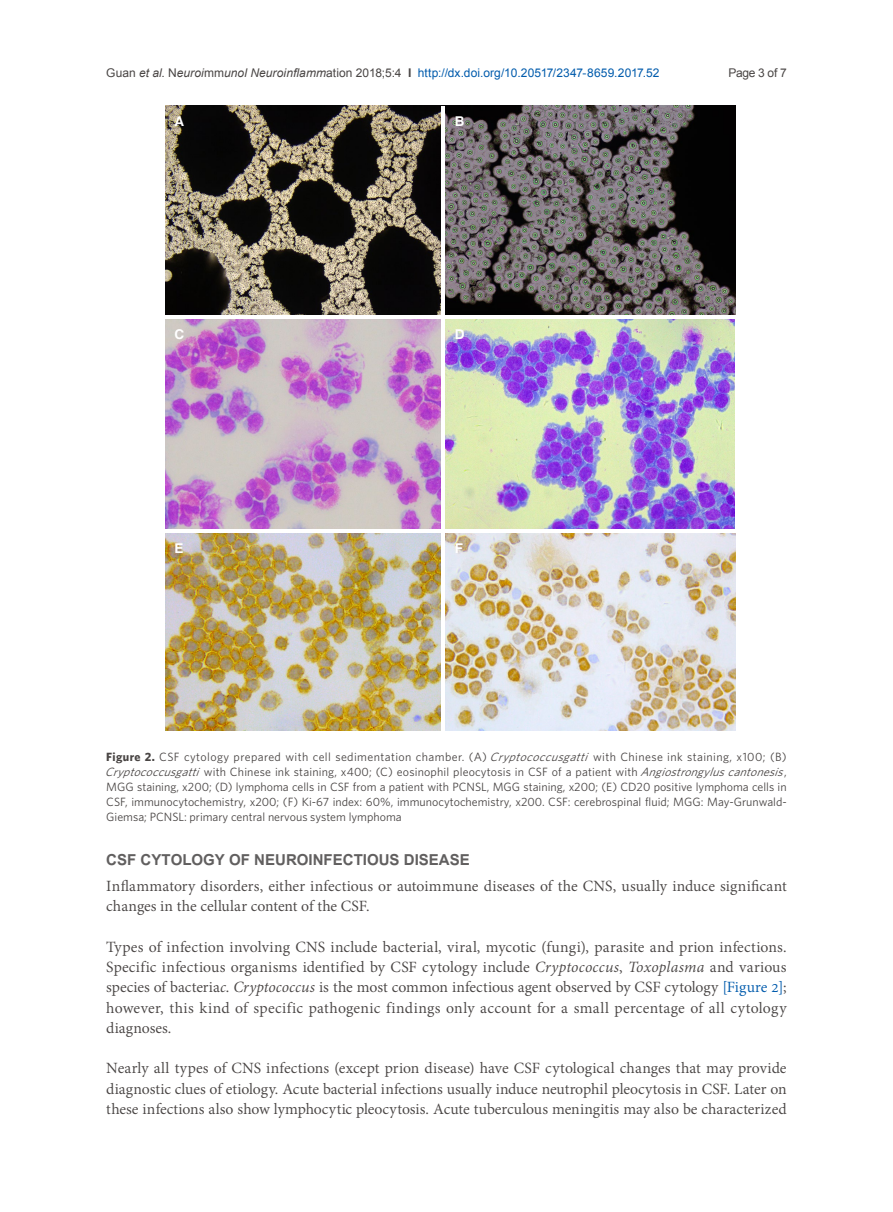
<style>
.page{position:relative;width:893px;height:1212px;background:#fff}
.page>*{position:absolute;margin:0;border:0;box-sizing:border-box;transform-origin:0 0}
.t1{font:700 21px "Utsaah";color:#615f5f}
.t2{font:19.2px/20.2px "Adobe Thai";letter-spacing:.005em;color:#494544;text-align:justify}
.t3{font:700 13.5px "Helvetica";color:#fff}
.t4{font:12px/15px "Whitney";color:#494544;text-align:justify}
.t5{font:12px "Arial";letter-spacing:.01em;color:#005bac}
.t6{font:12px "Arial";letter-spacing:-.025em;color:#494544}
.s1{color:#494544}
.s2{font-style:italic;color:#494544}
.s3{font-weight:700;color:#494544}
.s4{font-weight:700}
.s5{font-style:italic}
.s6{color:#005bac}
</style>
<div class="page">
<img style="left:165px;top:106px;width:276px;height:209px">
<img style="left:445px;top:106px;width:290px;height:209px">
<img style="left:166px;top:319px;width:275px;height:210px">
<img style="left:445px;top:319px;width:290px;height:210px">
<img style="left:165px;top:533px;width:276px;height:198px">
<img style="left:445px;top:533px;width:290px;height:198px">
<p class="t5" style="left:106px;top:65px;width:555px"><span class="s1">Guan</span> <span class="s2">et al</span><span class="s1">. N</span><span class="s2">euroi</span><span class="s1">mm</span><span class="s2">unol Neuroinflamm</span><span class="s1">ation 2018;5:4</span> <span class="s3">I</span> http://dx.doi.org/10.20517/2347-8659.2017.52</p>
<p class="t6" style="left:728px;top:65px;width:60px">Page 3 of 7</p>
<p class="t3" style="left:174px;top:113px;width:11px">A</p>
<p class="t3" style="left:455px;top:113px;width:11px">B</p>
<p class="t3" style="left:174px;top:326px;width:11px">C</p>
<p class="t3" style="left:455px;top:326px;width:11px">D</p>
<p class="t3" style="left:174px;top:540px;width:11px">E</p>
<p class="t3" style="left:455px;top:540px;width:10px">F</p>
<p class="t4" style="left:105px;top:749px;width:684px"><span class="s4">Figure 2.</span> CSF cytology prepared with cell sedimentation chamber. (A) <span class="s5">Cryptococcusgatti</span>with Chinese ink staining, x100; (B)<br><span class="s5">Cryptococcusgatti</span>with Chinese ink staining, x400; (C) eosinophil pleocytosis in CSF of a patient with <span class="s5">Angiostrongyluscantonesis</span>, MGG staining, x200; (D) lymphoma cells in CSF from a patient with PCNSL, MGG staining, x200; (E) CD20 positive lymphoma cells in CSF, immunocytochemistry, x200; (F) Ki-67 index: 60%, immunocytochemistry, x200. CSF: cerebrospinal fluid; MGG: May-Grunwald-Giemsa; PCNSL: primary central nervous system lymphoma</p>
<p class="t1" style="left:106px;top:850px;width:365px">CSF CYTOLOGY OF NEUROINFECTIOUS DISEASE</p>
<p class="t2" style="left:106px;top:874px;width:682px">Inflammatory disorders, either infectious or autoimmune diseases of the CNS, usually induce significant changes in the cellular content of the CSF.</p>
<p class="t2" style="left:106px;top:935px;width:682px">Types of infection involving CNS include bacterial, viral, mycotic (fungi), parasite and prion infections.<br>Specific infectious organisms identified by CSF cytology include <span class="s5">Cryptococcus</span>, <span class="s5">Toxoplasma</span> and various species of bacteria<span class="s5">c</span>. <span class="s5">Cryptococcus</span> is the most common infectious agent observed by CSF cytology <span class="s6">[Figure 2]</span>; however, this kind of specific pathogenic findings only account for a small percentage of all cytology diagnoses.</p>
<p class="t2" style="left:106px;top:1056px;width:682px">Nearly all types of CNS infections (except prion disease) have CSF cytological changes that may provide diagnostic clues of etiology. Acute bacterial infections usually induce neutrophil pleocytosis in CSF. Later on these infections also show lymphocytic pleocytosis. Acute tuberculous meningitis may also be characterized</p>
</div>
